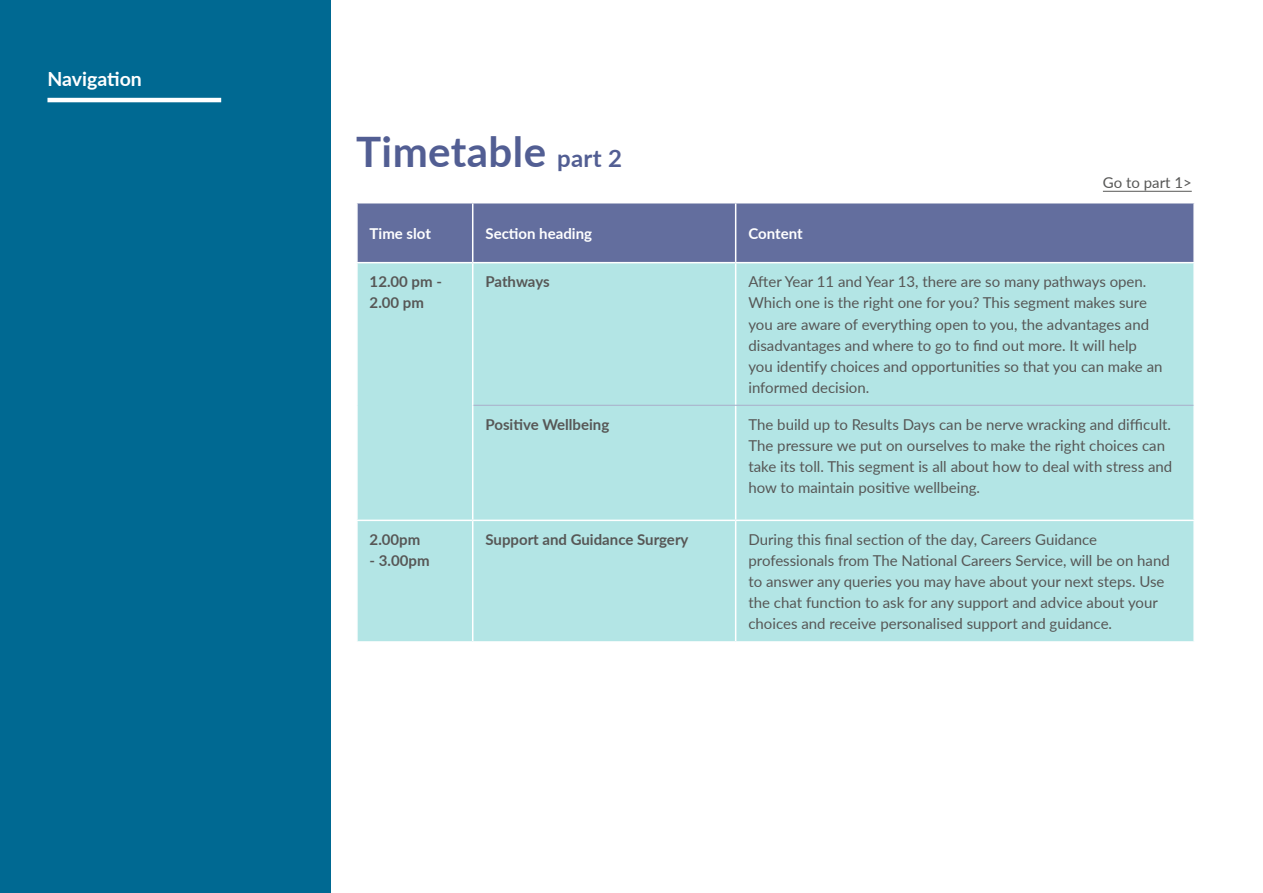
<style>
.page{position:relative;width:1263px;height:893px;background:#fff}
.page>*{position:absolute;margin:0;border:0;box-sizing:border-box;transform-origin:0 0}
.t1{font:700 42px "Lato";letter-spacing:.01em;color:#525e93}
.t2{font:700 19.5px "Lato";color:#fff}
.t3{font:15px/21px "Lato";color:#575756}
.t4{font:700 15px/21px "Lato";color:#575756}
.t5{font:700 15px "Lato";color:#fff}
.s1{font-size:24px}
</style>
<div class="page">
<div style="left:0;top:0;width:331px;height:893px;background:#006992"></div>
<hr style="left:47px;top:98px;width:174px;height:4px;background:#fff">
<div style="left:358px;top:203px;width:835px;height:59px;background:#636e9e"></div>
<div style="left:358px;top:263px;width:835px;height:378px;background:#b3e5e5"></div>
<hr style="left:472px;top:263px;width:1px;height:142px;background:#fff">
<hr style="left:735px;top:263px;width:1px;height:142px;background:#fff">
<hr style="left:472px;top:405px;width:1px;height:115px;background:#fff">
<hr style="left:735px;top:406px;width:1px;height:114px;background:#fff">
<hr style="left:356px;top:520px;width:117px;height:1px;background:#fff">
<hr style="left:473px;top:520px;width:263px;height:1px;background:#fff">
<hr style="left:472px;top:521px;width:1px;height:120px;background:#fff">
<hr style="left:736px;top:520px;width:459px;height:1px;background:#fff">
<hr style="left:735px;top:521px;width:1px;height:120px;background:#fff">
<hr style="left:472px;top:203px;width:1px;height:59px;background:#fff">
<hr style="left:735px;top:203px;width:1px;height:59px;background:#fff">
<hr style="left:473px;top:405px;width:263px;height:1px;background:#a9aec9">
<hr style="left:736px;top:405px;width:457px;height:1px;background:#a9aec9">
<hr style="left:1103px;top:191px;width:89px;height:1px;background:#575756">
<h2 class="t2" style="left:47px;top:64px;width:96px">Navigation</h2>
<h1 class="t1" style="left:356px;top:121px;width:267px">Timetable <span class="s1">part 2</span></h1>
<p class="t3" style="left:1103px;top:171px;width:90px">Go to part 1&gt;</p>
<p class="t5" style="left:370px;top:222px;width:63px">Time slot</p>
<p class="t5" style="left:485px;top:222px;width:108px">Section heading</p>
<p class="t5" style="left:748px;top:222px;width:56px">Content</p>
<p class="t4" style="left:370px;top:271px;width:74px">12.00 pm -<br>2.00 pm</p>
<p class="t4" style="left:485px;top:271px;width:66px">Pathways</p>
<p class="t3" style="left:748px;top:271px;width:416px">After Year 11 and Year 13, there are so many pathways open.<br>Which one is the right one for you? This segment makes sure you are aware of everything open to you, the advantages and disadvantages and where to go to find out more. It will help you identify choices and opportunities so that you can make an informed decision.</p>
<p class="t4" style="left:485px;top:413px;width:125px">Positive Wellbeing</p>
<p class="t3" style="left:748px;top:413px;width:425px">The build up to Results Days can be nerve wracking and difficult.<br>The pressure we put on ourselves to make the right choices can take its toll. This segment is all about how to deal with stress and how to maintain positive wellbeing.</p>
<p class="t4" style="left:370px;top:529px;width:52px">2.00pm</p>
<p class="t4" style="left:370px;top:550px;width:61px">- 3.00pm</p>
<p class="t4" style="left:485px;top:529px;width:204px">Support and Guidance Surgery</p>
<p class="t3" style="left:748px;top:529px;width:423px">During this final section of the day, Careers Guidance professionals from The National Careers Service, will be on hand to answer any queries you may have about your next steps. Use the chat function to ask for any support and advice about your choices and receive personalised support and guidance.</p>
</div>
